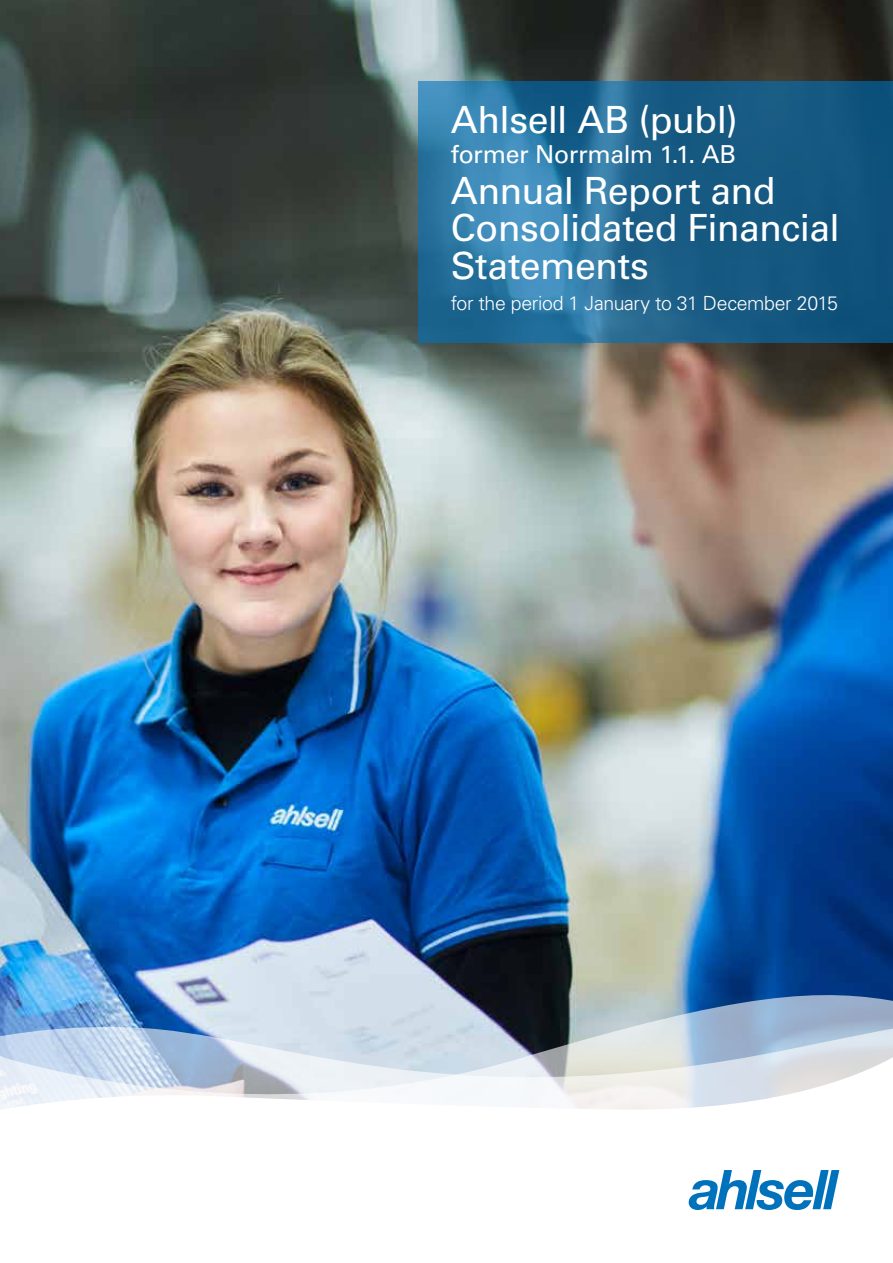
<style>
.page{position:relative;width:893px;height:1263px;background:#fff}
.page>*{position:absolute;margin:0;border:0;box-sizing:border-box;transform-origin:0 0}
.t1{font:37.5px/37.5px "Univers LT Std";letter-spacing:-.015em;color:#fff}
.t2{font:24.75px "Univers LT Std";letter-spacing:-.015em;color:#fff}
.t3{font:300 19.5px "Univers LT Std";letter-spacing:-.02em;color:#fff}
</style>
<div class="page">
<img style="left:0;top:0;width:893px;height:993px">
<img style="left:0;top:993px;width:893px;height:29px">
<svg style="left:0;top:1022px;width:893px;height:10px;background:#9fb5cd"></svg>
<svg style="left:0;top:1032px;width:893px;height:173px"></svg>
<svg style="left:689px;top:1170px;width:150px;height:40px"></svg>
<svg style="left:418px;top:81px;width:475px;height:261px;background:#206791"></svg>
<p class="t1" style="left:451px;top:102px;width:288px">Ahlsell AB (publ)</p>
<p class="t2" style="left:451px;top:140px;width:287px">former Norrmalm 1.1. AB</p>
<p class="t1" style="left:451px;top:172px;width:391px">Annual Report and<br>Consolidated Financial<br>Statements</p>
<p class="t3" style="left:451px;top:292px;width:389px">for the period 1 January to 31 December 2015</p>
</div>
